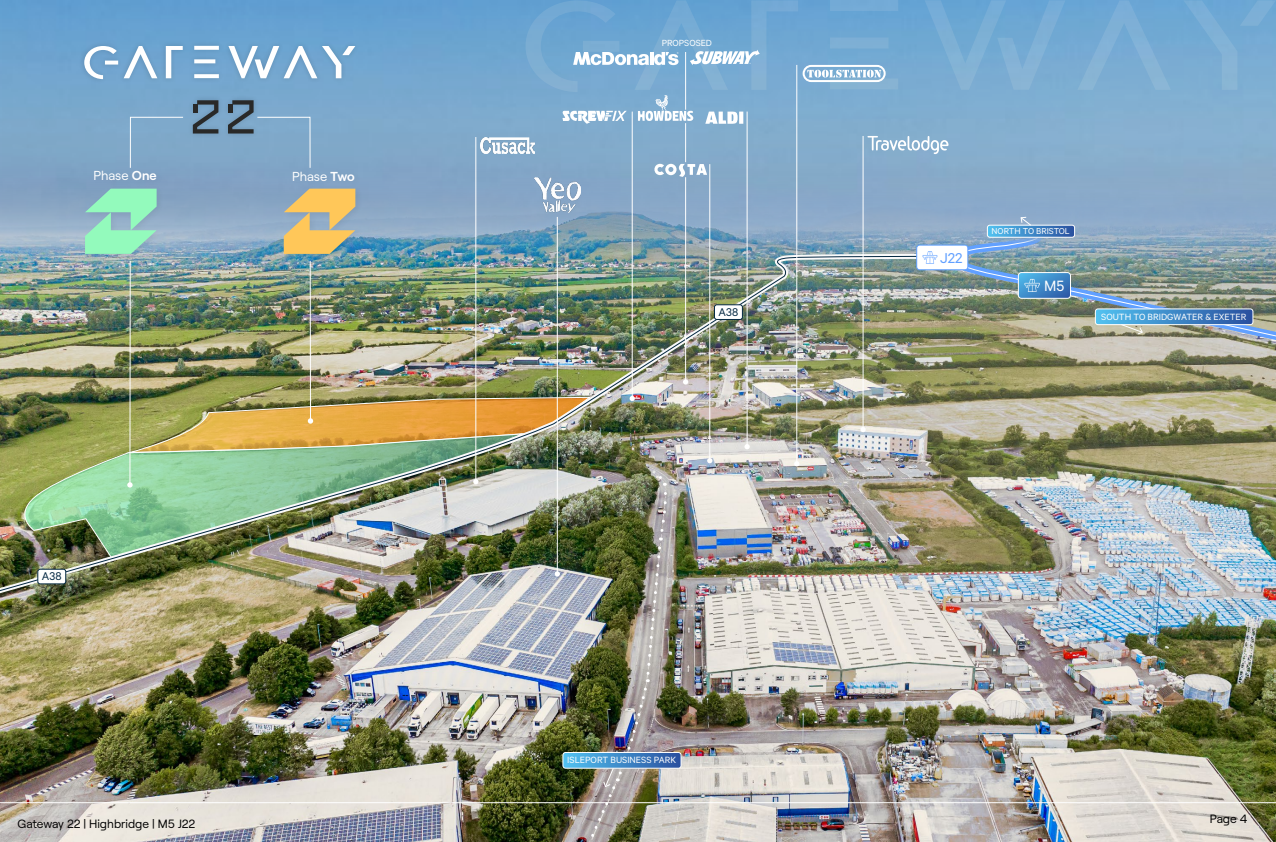
<style>
.page{position:relative;width:1276px;height:842px;background:#fff}
.page>*{position:absolute;margin:0;border:0;box-sizing:border-box;transform-origin:0 0}
.t1{font:16.8px "Calibre";color:#fff}
.t2{font:16.1px "Calibre";color:#61a0ff}
.t3{font:13px "Roobert";color:#fff}
.t4{font:12.6px "Calibre";letter-spacing:.005em;color:#042842}
.t5{font:12px "Roobert";color:#000}
.t6{font:10.2px "Calibre";color:#fff}
.t7{font:10px "Calibre";color:#fff}
.t8{font:9.7px "Calibre";color:#fff}
.s1{font-weight:600}
</style>
<div class="page">
<svg style="left:0;top:0;width:1276px;height:158px;background:#77a9cf"></svg>
<img style="left:0;top:158px;width:1276px;height:684px">
<img style="left:0;top:251px;width:932px;height:363px">
<img style="left:0;top:256px;width:928px;height:353px">
<svg style="left:654px;top:163px;width:53px;height:14px"></svg>
<hr style="left:632px;top:112px;width:1px;height:286px;background:#fff">
<hr style="left:685px;top:177px;width:1px;height:205px;background:#fff">
<hr style="left:475px;top:137px;width:1px;height:345px;background:#fff">
<hr style="left:746px;top:112px;width:1px;height:335px;background:#fff">
<svg style="left:744px;top:444px;width:6px;height:5px"></svg>
<hr style="left:709px;top:164px;width:1px;height:297px;background:#fff">
<svg style="left:707px;top:458px;width:5px;height:5px"></svg>
<hr style="left:796px;top:65px;width:1px;height:399px;background:#fff">
<svg style="left:794px;top:461px;width:5px;height:5px"></svg>
<hr style="left:862px;top:136px;width:1px;height:294px;background:#fff">
<svg style="left:860px;top:427px;width:5px;height:5px"></svg>
<svg style="left:939px;top:223px;width:337px;height:159px;background:#98a5a1"></svg>
<svg style="left:867px;top:136px;width:81px;height:18px"></svg>
<img style="left:943px;top:231px;width:333px;height:147px">
<div style="left:1018px;top:272px;width:53px;height:27px;border:1px solid #fff;border-radius:3px"></div>
<svg style="left:1018px;top:273px;width:52px;height:25px"></svg>
<div style="left:987px;top:225px;width:88px;height:13px;border:1px solid #fff;border-radius:3px"></div>
<div style="left:916px;top:245px;width:52px;height:25px;background:#fff;border-radius:3px"></div>
<div style="left:916px;top:245px;width:52px;height:25px;border:1px solid #61a0ff;border-radius:3px"></div>
<svg style="left:922px;top:251px;width:15px;height:13px"></svg>
<svg style="left:987px;top:216px;width:87px;height:21px;background:#6da0cd"></svg>
<div style="left:280px;top:168px;width:83px;height:93px;background:#000;opacity:.06"></div>
<svg style="left:284px;top:189px;width:71px;height:65px;background:#d4ba7c"></svg>
<div style="left:82px;top:168px;width:82px;height:93px;background:#000;opacity:.06"></div>
<svg style="left:85px;top:189px;width:72px;height:65px;background:#91debf"></svg>
<hr style="left:0;top:802px;width:1276px;height:1px;background:#fff">
<div style="left:714px;top:305px;width:28px;height:14px;background:#fff;border-radius:2px"></div>
<div style="left:714px;top:304px;width:28px;height:16px;border:1px solid #042842;border-radius:2px"></div>
<div style="left:38px;top:569px;width:28px;height:15px;background:#fff;border-radius:2px"></div>
<div style="left:37px;top:569px;width:29px;height:15px;border:1px solid #042842;border-radius:2px"></div>
<svg style="left:1095px;top:309px;width:158px;height:26px;background:#6f9bbb"></svg>
<div style="left:187px;top:94px;width:72px;height:45px;background:#7aa7ca"></div>
<svg style="left:193px;top:100px;width:25px;height:34px"></svg>
<div style="left:79px;top:40px;width:281px;height:45px;background:#71a4cf"></div>
<svg style="left:124px;top:46px;width:33px;height:32px"></svg>
<svg style="left:194px;top:46px;width:25px;height:32px"></svg>
<svg style="left:84px;top:46px;width:34px;height:33px"></svg>
<svg style="left:166px;top:46px;width:17px;height:32px"></svg>
<svg style="left:228px;top:46px;width:127px;height:32px"></svg>
<hr style="left:130px;top:261px;width:1px;height:224px;background:#fff">
<div style="left:130px;top:117px;width:54px;height:52px;background:#7fa8c9"></div>
<hr style="left:310px;top:261px;width:1px;height:160px;background:#fff">
<svg style="left:228px;top:100px;width:83px;height:69px;background:#7aa0be"></svg>
<img style="left:480px;top:137px;width:54px;height:17px">
<svg style="left:525px;top:0;width:373px;height:124px;background:#7daed4"></svg>
<hr style="left:685px;top:123px;width:1px;height:39px;background:#fff">
<hr style="left:685px;top:52px;width:1px;height:58px;background:#fff">
<img style="left:534px;top:177px;width:46px;height:35px">
<hr style="left:557px;top:217px;width:1px;height:357px;background:#fff">
<img style="left:127px;top:265px;width:561px;height:577px">
<p class="t3" style="left:94px;top:166px;width:65px">Phase <span class="s1">One</span></p>
<p class="t3" style="left:292px;top:166px;width:64px">Phase <span class="s1">Two</span></p>
<p class="t4" style="left:42px;top:569px;width:21px">A38</p>
<p class="t5" style="left:18px;top:814px;width:179px">Gateway 22 | Highbridge | M5 J22</p>
<p class="t7" style="left:662px;top:37px;width:52px">PROPSOSED</p>
<p class="t4" style="left:718px;top:305px;width:21px">A38</p>
<p class="t6" style="left:567px;top:754px;width:110px">ISLEPORT BUSINESS PARK</p>
<h2 class="t2" style="left:940px;top:248px;width:24px">J22</h2>
<p class="t8" style="left:991px;top:225px;width:80px">NORTH TO BRISTOL</p>
<h1 class="t1" style="left:1044px;top:276px;width:22px">M5</h1>
<p class="t6" style="left:1101px;top:311px;width:147px">SOUTH TO BRIDGWATER &amp; EXETER</p>
<p class="t5" style="left:1210px;top:810px;width:39px">Page 4</p>
</div>
